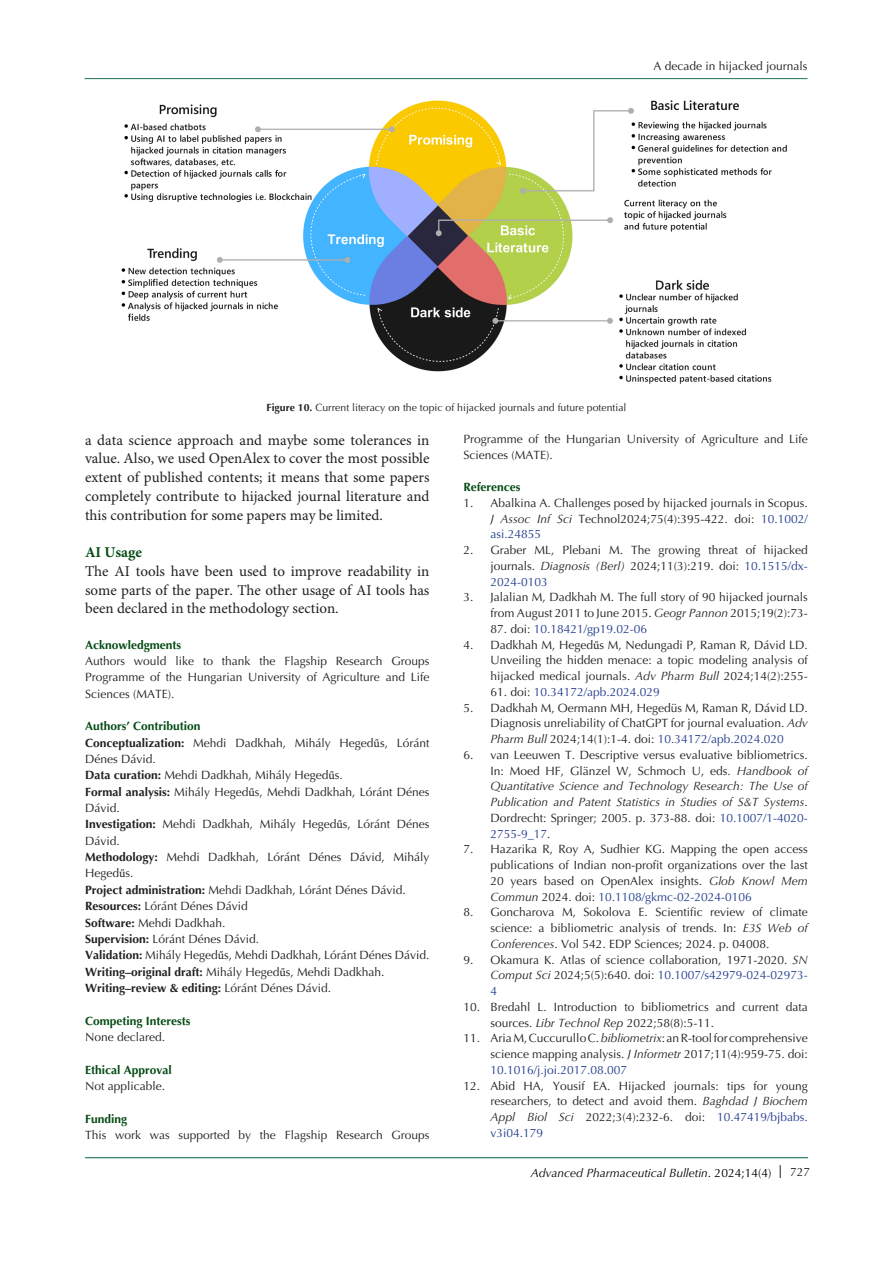
<style>
.page{position:relative;width:893px;height:1263px;background:#fff}
.page>*{position:absolute;margin:0;border:0;box-sizing:border-box;transform-origin:0 0}
.t1{font:15px/18.8px "Minion Pro";color:#231f20;text-align:justify}
.t2{font:700 15px "Minion Pro";color:#054b14}
.t3{font:12px/15.8px "Optima LT Std";color:#231f20;text-align:justify}
.t4{font:700 12px "Optima LT Std";color:#054b14}
.t5{font:12px "Optima LT Std";color:#253f8e}
.t6{font:italic 12px "Optima LT Std";color:#000}
.t7{font:700 12px "Optima LT Std";color:#231f20}
.t8{font:10.5px "Optima LT Std";color:#231f20}
.s1{font-weight:700}
.s2{font-family:"Minion Pro"}
.s3{font-weight:400}
.s4{font-style:italic}
.s5{color:#253f8e}
.s6{color:#231f20}
.s7{font-style:normal}
</style>
<div class="page">
<svg style="left:780px;top:1165px;width:1px;height:13px"></svg>
<hr style="left:85px;top:1157px;width:723px;height:1px;background:#1e7252">
<hr style="left:85px;top:78px;width:722px;height:1px;background:#1e7252">
<img style="left:121px;top:100px;width:666px;height:284px">
<p class="t3" style="left:653px;top:59px;width:156px">A decade in hijacked journals</p>
<p class="t8" style="left:266px;top:401px;width:362px"><span class="s1">Figure 10.</span> Current literacy on the topic of hijacked journals and future potential</p>
<p class="t1" style="left:85px;top:431px;width:346px">a data science approach and maybe some tolerances in value. Also, we used OpenAlex to cover the most possible extent of published contents; it means that some papers completely contribute to hijacked journal literature and this contribution for some papers may be limited.</p>
<p class="t2" style="left:85px;top:542px;width:59px">AI Usage</p>
<p class="t1" style="left:85px;top:562px;width:346px">The AI tools have been used to improve readability in some parts of the paper. The other usage of AI tools has been declared in the methodology section.</p>
<p class="t4" style="left:85px;top:637px;width:98px">Acknowledgments</p>
<p class="t3" style="left:85px;top:653px;width:346px;line-height:16.4px">Authors would like to thank the Flagship Research Groups Programme of the Hungarian University of Agriculture and Life Sciences (MATE).</p>
<p class="t4" style="left:85px;top:719px;width:117px">Authors’ Contribution</p>
<p class="t3" style="left:85px;top:734px;width:346px;line-height:16.4px"><span class="s1">Conceptualization:</span> Mehdi Dadkhah, Mihály Heged<span class="s2">ű</span>s, Lóránt<br>Dénes Dávid.</p>
<p class="t3" style="left:85px;top:767px;width:259px"><span class="s1">Data curation:</span> Mehdi Dadkhah, Mihály Heged<span class="s2">ű</span>s.</p>
<p class="t3" style="left:85px;top:784px;width:346px;line-height:16.4px"><span class="s1">Formal analysis:</span> Mihály Heged<span class="s2">ű</span>s, Mehdi Dadkhah, Lóránt Dénes<br>Dávid.</p>
<p class="t3" style="left:85px;top:816px;width:346px;line-height:16.4px"><span class="s1">Investigation:</span> Mehdi Dadkhah, Mihály Heged<span class="s2">ű</span>s, Lóránt Dénes<br>Dávid.</p>
<p class="t3" style="left:85px;top:849px;width:346px;line-height:16.4px"><span class="s1">Methodology:</span> Mehdi Dadkhah, Lóránt Dénes Dávid, Mihály<br>Heged<span class="s2">ű</span>s.</p>
<p class="t3" style="left:85px;top:882px;width:322px"><span class="s1">Project administration:</span> Mehdi Dadkhah, Lóránt Dénes Dávid.</p>
<p class="t3" style="left:85px;top:898px;width:164px"><span class="s1">Resources:</span> Lóránt Dénes Dávid</p>
<p class="t3" style="left:85px;top:915px;width:142px"><span class="s1">Software:</span> Mehdi Dadkhah.</p>
<p class="t3" style="left:85px;top:931px;width:176px"><span class="s1">Supervision:</span> Lóránt Dénes Dávid.</p>
<p class="t3" style="left:85px;top:947px;width:346px"><span class="s1">Validation:</span> Mihály Heged<span class="s2">ű</span>s, Mehdi Dadkhah, Lóránt Dénes Dávid.</p>
<p class="t3" style="left:85px;top:964px;width:301px"><span class="s1">Writing–original draft:</span> Mihály Heged<span class="s2">ű</span>s, Mehdi Dadkhah.</p>
<p class="t7" style="left:85px;top:981px;width:248px">Writing–review &amp; editing: <span class="s3">Lóránt Dénes Dávid.</span></p>
<p class="t4" style="left:85px;top:1013px;width:107px">Competing Interests</p>
<p class="t3" style="left:85px;top:1029px;width:82px">None declared.</p>
<p class="t4" style="left:85px;top:1063px;width:88px">Ethical Approval</p>
<p class="t3" style="left:85px;top:1078px;width:82px">Not applicable.</p>
<p class="t4" style="left:85px;top:1112px;width:44px">Funding</p>
<p class="t3" style="left:85px;top:1127px;width:346px">This work was supported by the Flagship Research Groups</p>
<p class="t3" style="left:463px;top:430px;width:346px;line-height:16.4px">Programme of the Hungarian University of Agriculture and Life<br>Sciences (MATE).</p>
<p class="t4" style="left:463px;top:480px;width:59px">References</p>
<p class="t3" style="left:490px;top:495px;width:319px;text-indent:-27px">1. Abalkina A. Challenges posed by hijacked journals in Scopus.<br><span class="s4">J Assoc Inf Sci</span> Technol2024;75(4):395-422. doi: <span class="s5">10.1002/ asi.24855</span></p>
<p class="t3" style="left:490px;top:542px;width:319px;text-indent:-27px">2. Graber ML, Plebani M. The growing threat of hijacked journals. <span class="s4">Diagnosis (Berl)</span> 2024;11(3):219. doi: <span class="s5">10.1515/dx-2024-0103</span></p>
<p class="t3" style="left:463px;top:589px;width:346px;text-align:right">3. Jalalian M, Dadkhah M. The full story of 90 hijacked journals from August 2011 to June 2015. <span class="s4">Geogr Pannon</span> 2015;19(2):73-</p>
<p class="t5" style="left:490px;top:622px;width:158px"><span class="s6">87. doi:</span> 10.18421/gp19.02-06</p>
<p class="t3" style="left:490px;top:637px;width:319px;text-indent:-27px">4. Dadkhah M, Heged<span class="s2">ű</span>s M, Nedungadi P, Raman R, Dávid LD.<br>Unveiling the hidden menace: a topic modeling analysis of hijacked medical journals. <span class="s4">Adv Pharm Bull</span> 2024;14(2):255-</p>
<p class="t5" style="left:490px;top:685px;width:171px"><span class="s6">61. doi:</span> 10.34172/apb.2024.029</p>
<p class="t3" style="left:490px;top:700px;width:319px;text-indent:-27px">5. Dadkhah M, Oermann MH, Hegedüs M, Raman R, Dávid LD.<br>Diagnosis unreliability of ChatGPT for journal evaluation. <span class="s4">Adv Pharm Bull</span> 2024;14(1):1-4. doi: <span class="s5">10.34172/apb.2024.020</span></p>
<p class="t3" style="left:490px;top:747px;width:319px;text-indent:-27px">6. van Leeuwen T. Descriptive versus evaluative bibliometrics.<br>In: Moed HF, Glänzel W, Schmoch U, eds. <span class="s4">Handbook of Quantitative Science and Technology Research: The Use of Publication and Patent Statistics in Studies of S&amp;T Systems</span>.<br>Dordrecht: Springer; 2005. p. 373-88. doi: <span class="s5">10.1007/1-4020- 2755-9_17</span>.</p>
<p class="t3" style="left:490px;top:841px;width:319px;text-indent:-27px">7. Hazarika R, Roy A, Sudhier KG. Mapping the open access publications of Indian non-profit organizations over the last 20 years based on OpenAlex insights. <span class="s4">Glob Knowl Mem Commun</span> 2024. doi: <span class="s5">10.1108/gkmc-02-2024-0106</span></p>
<p class="t3" style="left:490px;top:904px;width:319px;text-indent:-27px">8. Goncharova M, Sokolova E. Scientific review of climate science: a bibliometric analysis of trends. In: <span class="s4">E3S Web of Conferences</span>. Vol 542. EDP Sciences; 2024. p. 04008.</p>
<p class="t3" style="left:490px;top:952px;width:319px;text-indent:-27px">9. Okamura K. Atlas of science collaboration, 1971-2020. <span class="s4">SN Comput Sci</span> 2024;5(5):640. doi: <span class="s5">10.1007/s42979-024-02973- 4</span></p>
<p class="t3" style="left:490px;top:999px;width:319px;text-indent:-27px">10. Bredahl L. Introduction to bibliometrics and current data sources. <span class="s4">Libr Technol Rep</span> 2022;58(8):5-11.</p>
<p class="t3" style="left:490px;top:1030px;width:319px;text-indent:-27px">11. Aria M, Cuccurullo C. <span class="s4">bibliometrix</span>: an R-tool for comprehensive science mapping analysis. <span class="s4">J Informetr</span> 2017;11(4):959-75. doi:<br><span class="s5">10.1016/j.joi.2017.08.007</span></p>
<p class="t3" style="left:490px;top:1078px;width:319px;text-indent:-27px">12. Abid HA, Yousif EA. Hijacked journals: tips for young researchers, to detect and avoid them. <span class="s4">Baghdad J Biochem Appl Biol Sci</span> 2022;3(4):232-6. doi: <span class="s5">10.47419/bjbabs. v3i04.179</span></p>
<p class="t6" style="left:531px;top:1165px;width:242px">Advanced Pharmaceutical Bulletin<span class="s7">. 2024;14(4)</span></p>
<p class="t3" style="left:790px;top:1164px;width:22px">727</p>
</div>
